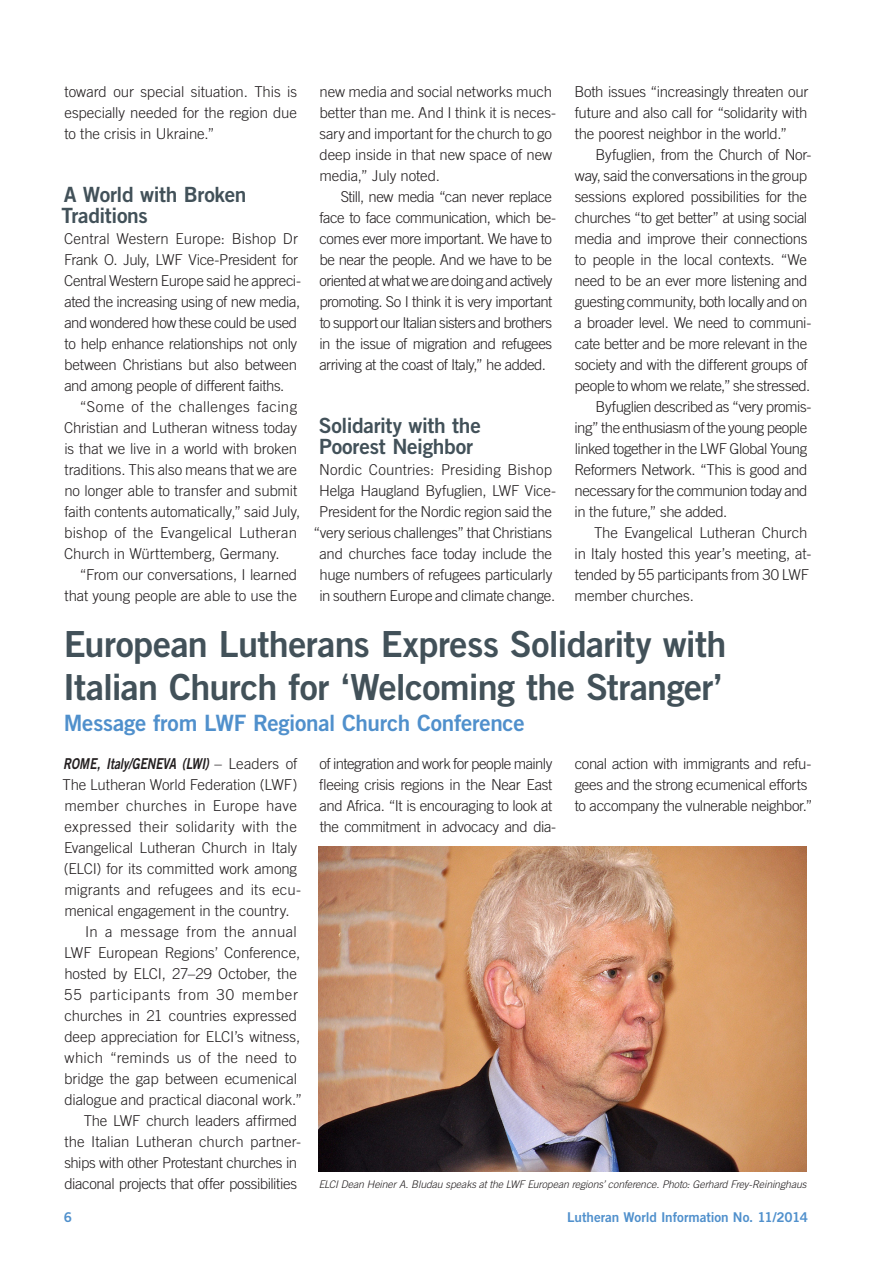
<style>
.page{position:relative;width:893px;height:1263px;background:#fff}
.page>*{position:absolute;margin:0;border:0;box-sizing:border-box;transform-origin:0 0}
.Heading_1{font:36px/42px "Trade Gothic LT Std Bd 2";letter-spacing:-.02em;color:#425159}
.Heading_2{font:22.5px "Trade Gothic LT Std Bd 2";letter-spacing:-.015em;color:#5090cc}
.Heading_3{font:21px/21px "Trade Gothic LT Std Bd 2";letter-spacing:-.015em;color:#425159}
.Normal_first{font:300 15px/21px "Trade Gothic LT Std";letter-spacing:-.02em;color:#231f20}
.Normal_first_byline{font:300 15px/21px "Trade Gothic LT Std";color:#231f20}
.t1{font:13.5px "Trade Gothic LT Std Bd 2";letter-spacing:-.005em;color:#5090cc}
.Captions{font:italic 300 10.5px "Trade Gothic LT Std";letter-spacing:-.01em;color:#231f20}
.s1{font-family:"Trade Gothic LT Std Bd 2 Obl";font-weight:400}
</style>
<div class="page">
<img style="left:319px;top:846px;width:488px;height:325px">
<p class="Normal_first" style="left:574px;top:81px;width:236px;text-align:justify">Both issues “increasingly threaten our future and also call for “solidarity with the poorest neighbor in the world.”</p>
<p class="Normal_first" style="left:574px;top:144px;width:238px;text-indent:21px">Byfuglien, from the Church of Nor&shy;way, said the conversations in the group sessions explored possibilities for the churches “to get better” at using social media and improve their connections to people in the local contexts. “We need to be an ever more listening and guesting community, both locally and on a broader level. We need to communi&shy;cate better and be more relevant in the society and with the different groups of people to whom we relate,” she stressed.</p>
<p class="Normal_first" style="left:574px;top:396px;width:238px;text-indent:21px">Byfuglien described as “very promis&shy;ing” the enthusiasm of the young people linked together in the LWF Global Young Reformers Network. “This is good and necessary for the communion today and in the future,” she added.</p>
<p class="Normal_first" style="left:575px;top:522px;width:238px;text-indent:19px">The Evangelical Lutheran Church in Italy hosted this year’s meeting, at&shy;tended by 55 participants from 30 LWF member churches.</p>
<p class="Heading_1" style="left:63px;top:623px;width:665px">European Lutherans Express Solidarity with<br>Italian Church for ‘Welcoming the Stranger’</p>
<p class="Heading_2" style="left:64px;top:709px;width:462px">Message from LWF Regional Church Conference</p>
<p class="Normal_first_byline" style="left:62px;top:753px;width:240px"><span class="s1">ROME, Italy/GENEVA (LWI)</span> – Leaders of The Lutheran World Federation (LWF) member churches in Europe have expressed their solidarity with the Evangelical Lutheran Church in Italy (ELCI) for its committed work among migrants and refugees and its ecu&shy;menical engagement in the country.</p>
<p class="Normal_first" style="left:64px;top:921px;width:239px;text-indent:21px">In a message from the annual LWF European Regions’ Conference, hosted by ELCI, 27–29 October, the 55 participants from 30 member churches in 21 countries expressed deep appreciation for ELCI’s witness, which “reminds us of the need to bridge the gap between ecumenical dialogue and practical diaconal work.”</p>
<p class="Normal_first" style="left:64px;top:1110px;width:238px;text-indent:19px">The LWF church leaders affirmed the Italian Lutheran church partner&shy;ships with other Protestant churches in diaconal projects that offer possibilities</p>
<p class="Normal_first" style="left:64px;top:81px;width:234px;text-align:justify">toward our special situation. This is especially needed for the region due to the crisis in Ukraine.”</p>
<p class="Normal_first" style="left:319px;top:81px;width:238px">new media and social networks much better than me. And I think it is neces&shy;sary and important for the church to go deep inside in that new space of new media,” July noted.</p>
<p class="Normal_first" style="left:319px;top:186px;width:238px;text-indent:21px">Still, new media “can never replace face to face communication, which be&shy;comes ever more important. We have to be near the people. And we have to be oriented at what we are doing and actively promoting. So I think it is very important to support our Italian sisters and brothers in the issue of migration and refugees arriving at the coast of Italy,” he added.</p>
<p class="Heading_3" style="left:61px;top:184px;width:187px">A World with Broken<br>Traditions</p>
<p class="Normal_first" style="left:64px;top:228px;width:239px">Central Western Europe: Bishop Dr Frank O. July, LWF Vice-President for Central Western Europe said he appreci&shy;ated the increasing using of new media, and wondered how these could be used to help enhance relationships not only between Christians but also between and among people of different faiths.</p>
<p class="Normal_first" style="left:64px;top:396px;width:238px;text-indent:16px">“Some of the challenges facing Christian and Lutheran witness today is that we live in a world with broken traditions. This also means that we are no longer able to transfer and submit faith contents automatically,” said July, bishop of the Evangelical Lutheran Church in Württemberg, Germany.</p>
<p class="Normal_first" style="left:65px;top:564px;width:234px;text-align:right">“From our conversations, I learned that young people are able to use the</p>
<p class="Heading_3" style="left:319px;top:415px;width:163px">Solidarity with the<br>Poorest Neighbor</p>
<p class="Normal_first" style="left:314px;top:459px;width:244px;text-align:center">Nordic Countries: Presiding Bishop Helga Haugland Byfuglien, LWF Vice-President for the Nordic region said the “very serious challenges” that Christians and churches face today include the huge numbers of refugees particularly in southern Europe and climate change.</p>
<p class="Normal_first" style="left:319px;top:753px;width:238px">of integration and work for people mainly fleeing crisis regions in the Near East and Africa. “It is encouraging to look at the commitment in advocacy and dia-</p>
<p class="Normal_first" style="left:575px;top:753px;width:239px">conal action with immigrants and refu&shy;gees and the strong ecumenical efforts to accompany the vulnerable neighbor.”</p>
<p class="Captions" style="left:319px;top:1178px;width:489px">ELCI Dean Heiner A. Bludau speaks at the LWF European regions’ conference. Photo: Gerhard Frey-Reininghaus</p>
<p class="t1" style="left:64px;top:1208px;width:10px">6</p>
<p class="t1" style="left:567px;top:1208px;width:242px">Lutheran World Information No. 11/2014</p>
</div>
